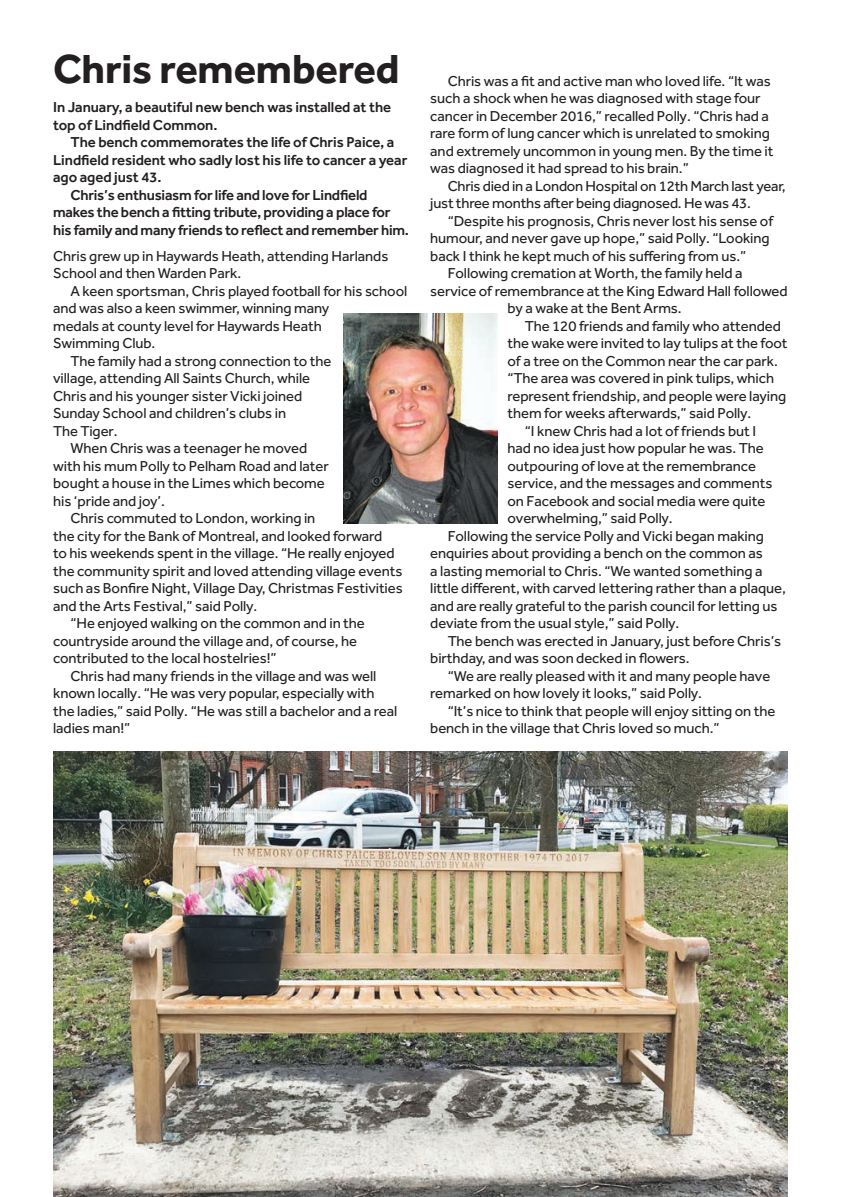
<style>
.page{position:relative;width:843px;height:1197px;background:#fff}
.page>*{position:absolute;margin:0;border:0;box-sizing:border-box;transform-origin:0 0}
.t1{font:700 42px "Effra";letter-spacing:-.005em;color:#231f20}
.t2{font:14.88px/17.5px "Effra";letter-spacing:-.005em;color:#231f20}
.t3{font:500 14.88px/17.5px "Effra";letter-spacing:-.015em;color:#231f20}
</style>
<div class="page">
<img style="left:53px;top:751px;width:734px;height:446px">
<img style="left:343px;top:313px;width:154px;height:210px">
<h1 class="t1" style="left:53px;top:43px;width:348px">Chris remembered</h1>
<p class="t3" style="left:53px;top:98px;width:339px">In January, a beautiful new bench was installed at the top of Lindfield Common.</p>
<p class="t3" style="left:71px;top:133px;width:325px">The bench commemorates the life of Chris Paice, a</p>
<p class="t3" style="left:53px;top:151px;width:356px">Lindfield resident who sadly lost his life to cancer a year</p>
<p class="t3" style="left:53px;top:168px;width:110px">ago aged just 43.</p>
<p class="t3" style="left:71px;top:186px;width:298px">Chris’s enthusiasm for life and love for Lindfield</p>
<p class="t3" style="left:53px;top:203px;width:339px">makes the bench a fitting tribute, providing a place for</p>
<p class="t3" style="left:53px;top:221px;width:357px">his family and many friends to reflect and remember him.</p>
<p class="t2" style="left:53px;top:247px;width:337px">Chris grew up in Haywards Heath, attending Harlands<br>School and then Warden Park.</p>
<p class="t2" style="left:71px;top:282px;width:338px">A keen sportsman, Chris played football for his school</p>
<p class="t2" style="left:53px;top:299px;width:278px">and was also a keen swimmer, winning many</p>
<p class="t2" style="left:53px;top:317px;width:270px">medals at county level for Haywards Heath</p>
<p class="t2" style="left:53px;top:334px;width:104px">Swimming Club.</p>
<p class="t2" style="left:71px;top:352px;width:262px">The family had a strong connection to the</p>
<p class="t2" style="left:53px;top:369px;width:259px">village, attending All Saints Church, while</p>
<p class="t2" style="left:53px;top:387px;width:250px">Chris and his younger sister Vicki joined</p>
<p class="t2" style="left:53px;top:404px;width:234px">Sunday School and children’s clubs in</p>
<p class="t2" style="left:53px;top:422px;width:66px">The Tiger.</p>
<p class="t2" style="left:71px;top:439px;width:238px">When Chris was a teenager he moved</p>
<p class="t2" style="left:53px;top:457px;width:277px">with his mum Polly to Pelham Road and later</p>
<p class="t2" style="left:53px;top:474px;width:273px">bought a house in the Limes which become</p>
<p class="t2" style="left:53px;top:492px;width:113px">his ‘pride and joy’.</p>
<p class="t2" style="left:71px;top:509px;width:246px">Chris commuted to London, working in</p>
<p class="t2" style="left:53px;top:527px;width:331px">the city for the Bank of Montreal, and looked forward</p>
<p class="t2" style="left:53px;top:544px;width:343px">to his weekends spent in the village. “He really enjoyed</p>
<p class="t2" style="left:53px;top:562px;width:351px">the community spirit and loved attending village events</p>
<p class="t2" style="left:53px;top:579px;width:351px">such as Bonfire Night, Village Day, Christmas Festivities</p>
<p class="t2" style="left:53px;top:597px;width:206px">and the Arts Festival,” said Polly.</p>
<p class="t2" style="left:71px;top:614px;width:296px">“He enjoyed walking on the common and in the</p>
<p class="t2" style="left:53px;top:632px;width:305px">countryside around the village and, of course, he</p>
<p class="t2" style="left:53px;top:649px;width:225px">contributed to the local hostelries!”</p>
<p class="t2" style="left:71px;top:667px;width:307px">Chris had many friends in the village and was well</p>
<p class="t2" style="left:53px;top:684px;width:323px">known locally. “He was very popular, especially with</p>
<p class="t2" style="left:53px;top:702px;width:346px">the ladies,” said Polly. “He was still a bachelor and a real</p>
<p class="t2" style="left:53px;top:719px;width:79px">ladies man!”</p>
<p class="t2" style="left:430px;top:72px;width:345px;text-indent:17px">Chris was a fit and active man who loved life. “It was such a shock when he was diagnosed with stage four cancer in December 2016,” recalled Polly. “Chris had a rare form of lung cancer which is unrelated to smoking and extremely uncommon in young men. By the time it was diagnosed it had spread to his brain.”</p>
<p class="t2" style="left:430px;top:177px;width:357px;text-indent:17px">Chris died in a London Hospital on 12th March last year, just three months after being diagnosed. He was 43.</p>
<p class="t2" style="left:448px;top:212px;width:327px">“Despite his prognosis, Chris never lost his sense of</p>
<p class="t2" style="left:430px;top:229px;width:341px">humour, and never gave up hope,” said Polly. “Looking</p>
<p class="t2" style="left:430px;top:247px;width:317px">back I think he kept much of his suffering from us.”</p>
<p class="t2" style="left:448px;top:264px;width:296px">Following cremation at Worth, the family held a</p>
<p class="t2" style="left:430px;top:282px;width:359px">service of remembrance at the King Edward Hall followed</p>
<p class="t2" style="left:507px;top:299px;width:176px">by a wake at the Bent Arms.</p>
<p class="t2" style="left:525px;top:317px;width:257px">The 120 friends and family who attended</p>
<p class="t2" style="left:507px;top:334px;width:282px">the wake were invited to lay tulips at the foot</p>
<p class="t2" style="left:507px;top:352px;width:272px">of a tree on the Common near the car park.</p>
<p class="t2" style="left:507px;top:369px;width:268px">“The area was covered in pink tulips, which</p>
<p class="t2" style="left:507px;top:387px;width:280px">represent friendship, and people were laying</p>
<p class="t2" style="left:507px;top:404px;width:245px">them for weeks afterwards,” said Polly.</p>
<p class="t2" style="left:525px;top:422px;width:233px">“I knew Chris had a lot of friends but I</p>
<p class="t2" style="left:507px;top:439px;width:258px">had no idea just how popular he was. The</p>
<p class="t2" style="left:507px;top:457px;width:250px">outpouring of love at the remembrance</p>
<p class="t2" style="left:507px;top:474px;width:266px">service, and the messages and comments</p>
<p class="t2" style="left:507px;top:492px;width:259px">on Facebook and social media were quite</p>
<p class="t2" style="left:507px;top:509px;width:167px">overwhelming,” said Polly.</p>
<p class="t2" style="left:448px;top:527px;width:318px">Following the service Polly and Vicki began making</p>
<p class="t2" style="left:430px;top:544px;width:334px">enquiries about providing a bench on the common as</p>
<p class="t2" style="left:430px;top:562px;width:334px">a lasting memorial to Chris. “We wanted something a</p>
<p class="t2" style="left:430px;top:579px;width:357px">little different, with carved lettering rather than a plaque,</p>
<p class="t2" style="left:430px;top:597px;width:348px">and are really grateful to the parish council for letting us</p>
<p class="t2" style="left:430px;top:614px;width:250px">deviate from the usual style,” said Polly.</p>
<p class="t2" style="left:448px;top:632px;width:335px">The bench was erected in January, just before Chris’s</p>
<p class="t2" style="left:430px;top:649px;width:261px">birthday, and was soon decked in flowers.</p>
<p class="t2" style="left:448px;top:667px;width:324px">“We are really pleased with it and many people have</p>
<p class="t2" style="left:430px;top:684px;width:273px">remarked on how lovely it looks,” said Polly.</p>
<p class="t2" style="left:448px;top:702px;width:329px">“It’s nice to think that people will enjoy sitting on the</p>
<p class="t2" style="left:430px;top:719px;width:291px">bench in the village that Chris loved so much.”</p>
</div>
